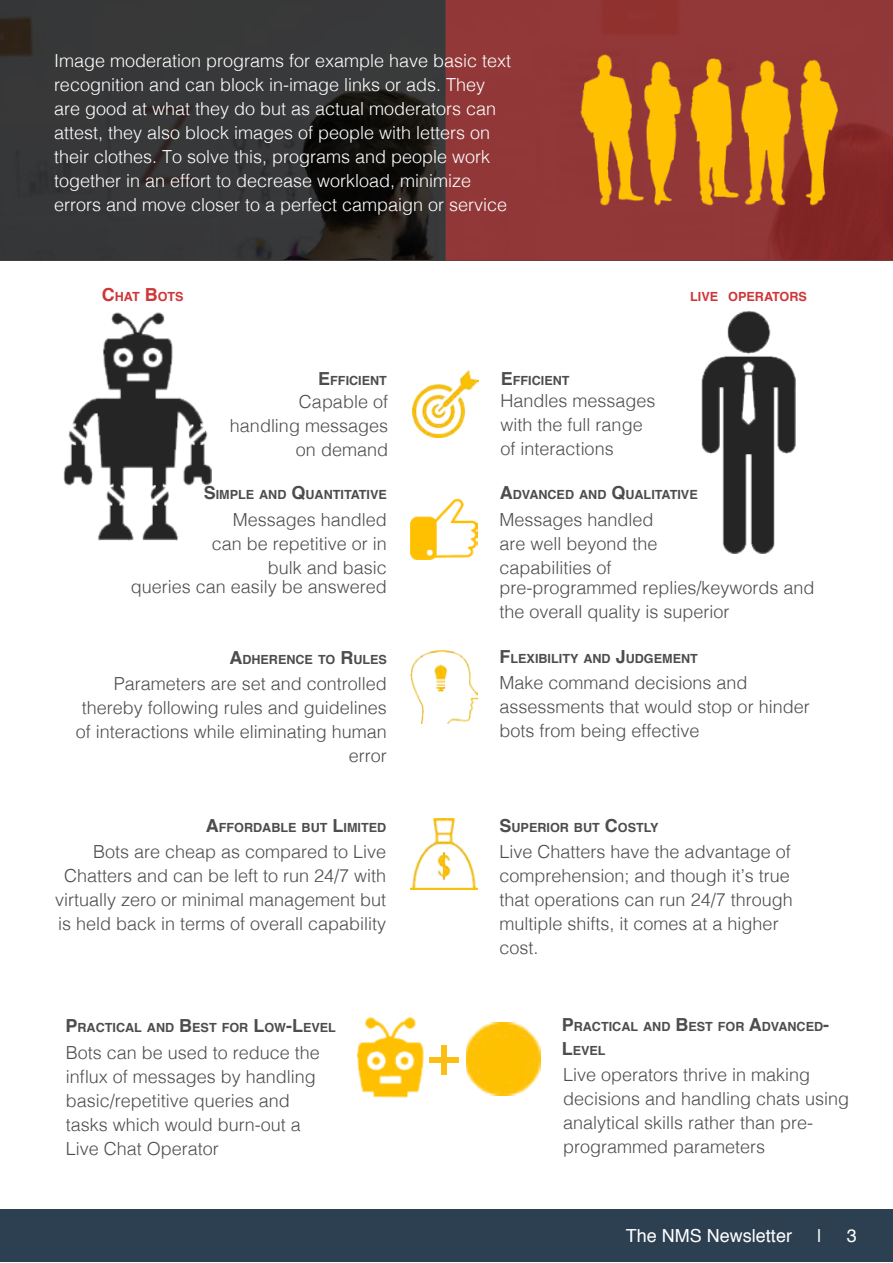
<style>
.page{position:relative;width:893px;height:1263px;background:#fff}
.page>*{position:absolute;margin:0;border:0;box-sizing:border-box;transform-origin:0 0}
.t1{font:300 18px/24px "Helvetica";color:#4d4d4d}
.t2{font:300 18px/24px "Helvetica";color:#fff}
.t3{font:18px "Helvetica";color:#fff}
.t4{font:700 12.6px/24px "Helvetica";color:#4d4d4d}
.t5{font:700 12.6px "Helvetica";color:#cf3639}
.s1{font-size:18px}
</style>
<div class="page">
<div style="left:0;top:1210px;width:893px;height:52px;background:#2d4051"></div>
<img style="left:701px;top:311px;width:95px;height:243px">
<img style="left:412px;top:371px;width:66px;height:66px">
<img style="left:410px;top:498px;width:68px;height:62px">
<img style="left:411px;top:651px;width:67px;height:73px">
<img style="left:411px;top:818px;width:67px;height:72px">
<img style="left:356px;top:1017px;width:68px;height:80px">
<img style="left:466px;top:1022px;width:75px;height:73px">
<svg style="left:0;top:0;width:446px;height:261px;background:#313131"></svg>
<svg style="left:446px;top:0;width:447px;height:261px;background:#8f3435"></svg>
<img style="left:580px;top:54px;width:257px;height:152px">
<div style="left:441px;top:1044px;width:6px;height:30px;background:#fbbf13"></div>
<div style="left:429px;top:1057px;width:30px;height:5px;background:#fbbf13"></div>
<img style="left:64px;top:312px;width:147px;height:229px">
<p class="t2" style="left:54px;top:47px;width:459px">Image moderation programs for example have basic text recognition and can block in-image links or ads. They are good at what they do but as actual moderators can attest, they also block images of people with letters on their clothes. To solve this, programs and people work together in an effort to decrease workload, minimize errors and move closer to a perfect campaign or service</p>
<p class="t5" style="left:102px;top:287px;width:83px"><span class="s1">C</span>HAT <span class="s1">B</span>OTS</p>
<p class="t4" style="left:318px;top:368px;width:70px"><span class="s1">E</span>FFICIENT</p>
<p class="t1" style="left:230px;top:388px;width:160px;text-align:right">Capable of handling messages on demand</p>
<p class="t4" style="left:501px;top:368px;width:70px"><span class="s1">E</span>FFICIENT</p>
<p class="t1" style="left:501px;top:388px;width:157px">Handles messages with the full range of interactions</p>
<p class="t5" style="left:690px;top:287px;width:118px">LIVE OPERATORS</p>
<p class="t4" style="left:204px;top:483px;width:185px"><span class="s1">S</span>IMPLE AND <span class="s1">Q</span>UANTITATIVE</p>
<p class="t4" style="left:500px;top:483px;width:200px"><span class="s1">A</span>DVANCED AND <span class="s1">Q</span>UALITATIVE</p>
<p class="t1" style="left:212px;top:506px;width:177px;text-align:right">Messages handled can be repetitive or in bulk and basic</p>
<p class="t1" style="left:131px;top:573px;width:258px">queries can easily be answered</p>
<p class="t1" style="left:500px;top:506px;width:160px">Messages handled are well beyond the capabilities of</p>
<p class="t1" style="left:500px;top:574px;width:317px">pre-programmed replies/keywords and the overall quality is superior</p>
<p class="t4" style="left:229px;top:648px;width:159px"><span class="s1">A</span>DHERENCE TO <span class="s1">R</span>ULES</p>
<p class="t4" style="left:499px;top:647px;width:200px"><span class="s1">F</span>LEXIBILITY AND <span class="s1">J</span>UDGEMENT</p>
<p class="t1" style="left:76px;top:671px;width:313px;text-align:right">Parameters are set and controlled thereby following rules and guidelines of interactions while eliminating human error</p>
<p class="t1" style="left:500px;top:669px;width:312px">Make command decisions and assessments that would stop or hinder bots from being effective</p>
<p class="t4" style="left:206px;top:816px;width:182px"><span class="s1">A</span>FFORDABLE BUT <span class="s1">L</span>IMITED</p>
<p class="t4" style="left:500px;top:816px;width:161px"><span class="s1">S</span>UPERIOR BUT <span class="s1">C</span>OSTLY</p>
<p class="t1" style="left:55px;top:838px;width:333px;text-align:right">Bots are cheap as compared to Live Chatters and can be left to run 24/7 with virtually zero or minimal management but is held back in terms of overall capability</p>
<p class="t1" style="left:500px;top:838px;width:295px">Live Chatters have the advantage of comprehension; and though it’s true that operations can run 24/7 through multiple shifts, it comes at a higher cost.</p>
<p class="t4" style="left:66px;top:1015px;width:272px"><span class="s1">P</span>RACTICAL AND <span class="s1">B</span> EST FOR <span class="s1">L</span>OW<span class="s1">-L</span>EVEL</p>
<p class="t4" style="left:562px;top:1015px;width:269px"><span class="s1">P</span>RACTICAL AND <span class="s1">B</span> EST FOR <span class="s1">A</span>DVANCED<span class="s1">-<br>L</span>EVEL</p>
<p class="t1" style="left:66px;top:1039px;width:256px">Bots can be used to reduce the influx of messages by handling basic/repetitive queries and tasks which would burn-out a<br>Live Chat Operator</p>
<p class="t1" style="left:563px;top:1062px;width:288px">Live operators thrive in making decisions and handling chats using analytical skills rather than pre&shy;programmed parameters</p>
<p class="t3" style="left:626px;top:1222px;width:168px">The NMS Newsletter</p>
<p class="t3" style="left:817px;top:1222px;width:6px">|</p>
<p class="t3" style="left:847px;top:1222px;width:12px">3</p>
</div>
